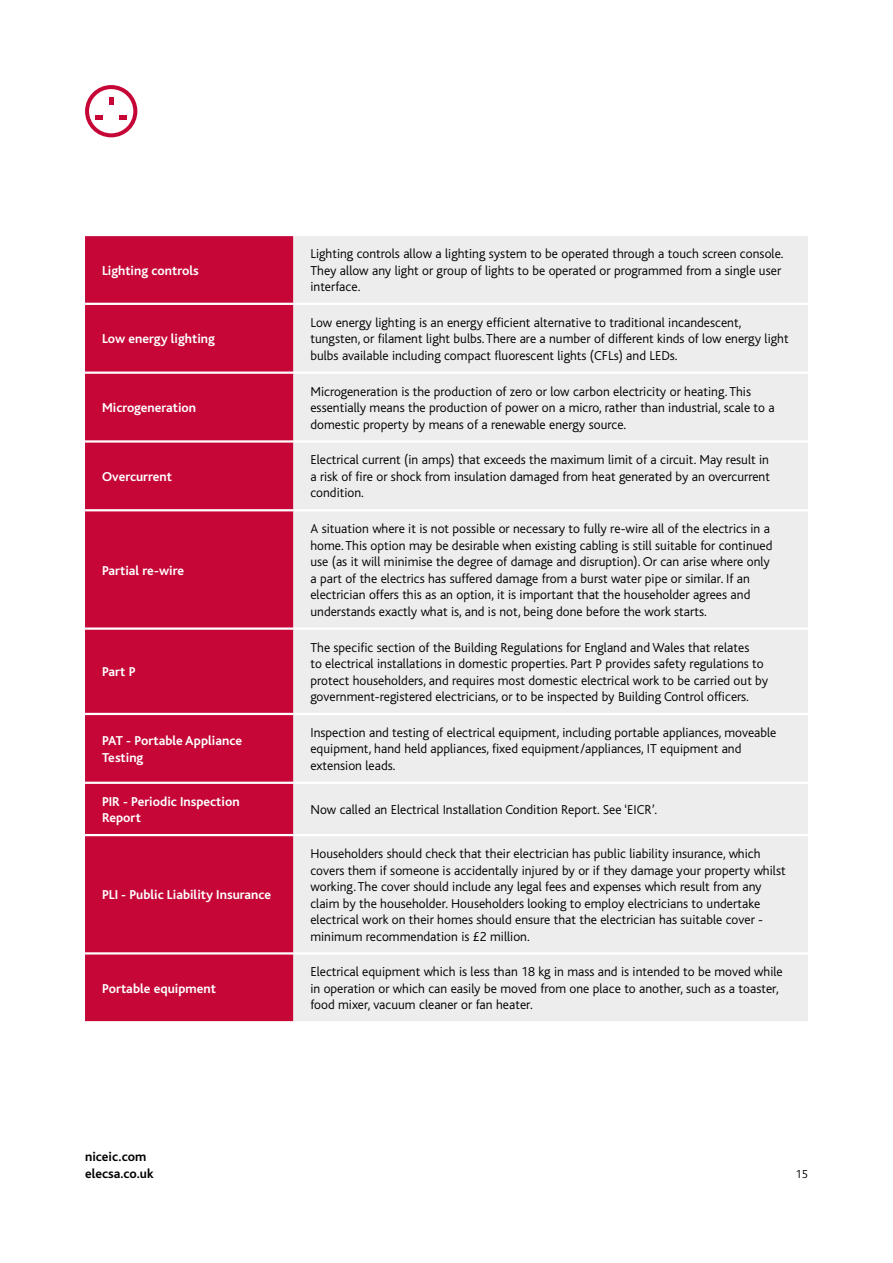
<style>
.page{position:relative;width:893px;height:1263px;background:#fff}
.page>*{position:absolute;margin:0;border:0;box-sizing:border-box;transform-origin:0 0}
.t1{font:300 13.5px/16.5px "Bliss";color:#000}
.t2{font:700 13.5px/16.5px "Bliss";color:#fff}
.t3{font:700 13.5px/16.5px "Bliss";color:#000}
.t4{font:300 12px "Bliss";color:#000}
</style>
<div class="page">
<svg style="left:85px;top:236px;width:208px;height:785px;background:#c50738"></svg>
<div style="left:293px;top:236px;width:515px;height:785px;background:#ededed"></div>
<hr style="left:85px;top:303px;width:208px;height:2px;background:#fff">
<hr style="left:293px;top:303px;width:515px;height:2px;background:#fff">
<hr style="left:85px;top:371px;width:208px;height:3px;background:#fff">
<hr style="left:293px;top:371px;width:515px;height:3px;background:#fff">
<hr style="left:85px;top:440px;width:208px;height:3px;background:#fff">
<hr style="left:293px;top:440px;width:515px;height:3px;background:#fff">
<hr style="left:85px;top:509px;width:208px;height:2px;background:#fff">
<hr style="left:293px;top:509px;width:515px;height:2px;background:#fff">
<hr style="left:85px;top:627px;width:208px;height:3px;background:#fff">
<hr style="left:293px;top:627px;width:515px;height:3px;background:#fff">
<hr style="left:85px;top:713px;width:208px;height:2px;background:#fff">
<hr style="left:293px;top:713px;width:515px;height:2px;background:#fff">
<hr style="left:85px;top:782px;width:208px;height:2px;background:#fff">
<hr style="left:293px;top:782px;width:515px;height:2px;background:#fff">
<hr style="left:85px;top:834px;width:208px;height:2px;background:#fff">
<hr style="left:293px;top:834px;width:515px;height:2px;background:#fff">
<hr style="left:85px;top:952px;width:208px;height:2px;background:#fff">
<hr style="left:293px;top:952px;width:515px;height:2px;background:#fff">
<svg style="left:85px;top:85px;width:52px;height:52px"></svg>
<p class="t2" style="left:102px;top:262px;width:98px">Lighting controls</p>
<p class="t2" style="left:102px;top:331px;width:114px">Low energy lighting</p>
<p class="t2" style="left:102px;top:400px;width:96px">Microgeneration</p>
<p class="t2" style="left:102px;top:469px;width:72px">Overcurrent</p>
<p class="t2" style="left:102px;top:562px;width:84px">Partial re-wire</p>
<p class="t2" style="left:102px;top:664px;width:35px">Part P</p>
<p class="t1" style="left:310px;top:246px;width:475px">Lighting controls allow a lighting system to be operated through a touch screen console.<br>They allow any light or group of lights to be operated or programmed from a single user interface.</p>
<p class="t1" style="left:310px;top:314px;width:480px">Low energy lighting is an energy efficient alternative to traditional incandescent, tungsten, or filament light bulbs. There are a number of different kinds of low energy light bulbs available including compact fluorescent lights (CFLs) and LEDs.</p>
<p class="t1" style="left:310px;top:383px;width:466px">Microgeneration is the production of zero or low carbon electricity or heating. This essentially means the production of power on a micro, rather than industrial, scale to a domestic property by means of a renewable energy source.</p>
<p class="t1" style="left:310px;top:452px;width:461px;text-align:justify">Electrical current (in amps) that exceeds the maximum limit of a circuit. May result in a risk of fire or shock from insulation damaged from heat generated by an overcurrent condition.</p>
<p class="t1" style="left:310px;top:521px;width:463px">A situation where it is not possible or necessary to fully re-wire all of the electrics in a home. This option may be desirable when existing cabling is still suitable for continued use (as it will minimise the degree of damage and disruption). Or can arise where only a part of the electrics has suffered damage from a burst water pipe or similar. If an electrician offers this as an option, it is important that the householder agrees and understands exactly what is, and is not, being done before the work starts.</p>
<p class="t1" style="left:310px;top:639px;width:459px">The specific section of the Building Regulations for England and Wales that relates<br>to electrical installations in domestic properties. Part P provides safety regulations to protect householders, and requires most domestic electrical work to be carried out by government-registered electricians, or to be inspected by Building Control officers.</p>
<p class="t2" style="left:102px;top:733px;width:142px">PAT - Portable Appliance<br>Testing</p>
<p class="t1" style="left:310px;top:724px;width:468px">Inspection and testing of electrical equipment, including portable appliances, moveable equipment, hand held appliances, fixed equipment/appliances, IT equipment and extension leads.</p>
<p class="t2" style="left:102px;top:793px;width:139px">PIR - Periodic Inspection<br>Report</p>
<p class="t1" style="left:310px;top:801px;width:348px">Now called an Electrical Installation Condition Report. See ‘EICR’.</p>
<p class="t2" style="left:102px;top:887px;width:171px">PLI - Public Liability Insurance</p>
<p class="t2" style="left:102px;top:980px;width:115px">Portable equipment</p>
<p class="t1" style="left:310px;top:846px;width:477px">Householders should check that their electrician has public liability insurance, which covers them if someone is accidentally injured by or if they damage your property whilst working. The cover should include any legal fees and expenses which result from any claim by the householder. Householders looking to employ electricians to undertake electrical work on their homes should ensure that the electrician has suitable cover - minimum recommendation is £2 million.</p>
<p class="t1" style="left:310px;top:964px;width:474px">Electrical equipment which is less than 18 kg in mass and is intended to be moved while in operation or which can easily be moved from one place to another, such as a toaster, food mixer, vacuum cleaner or fan heater.</p>
<p class="t3" style="left:85px;top:1149px;width:70px">niceic.com elecsa.co.uk</p>
<p class="t4" style="left:796px;top:1168px;width:14px">15</p>
</div>
